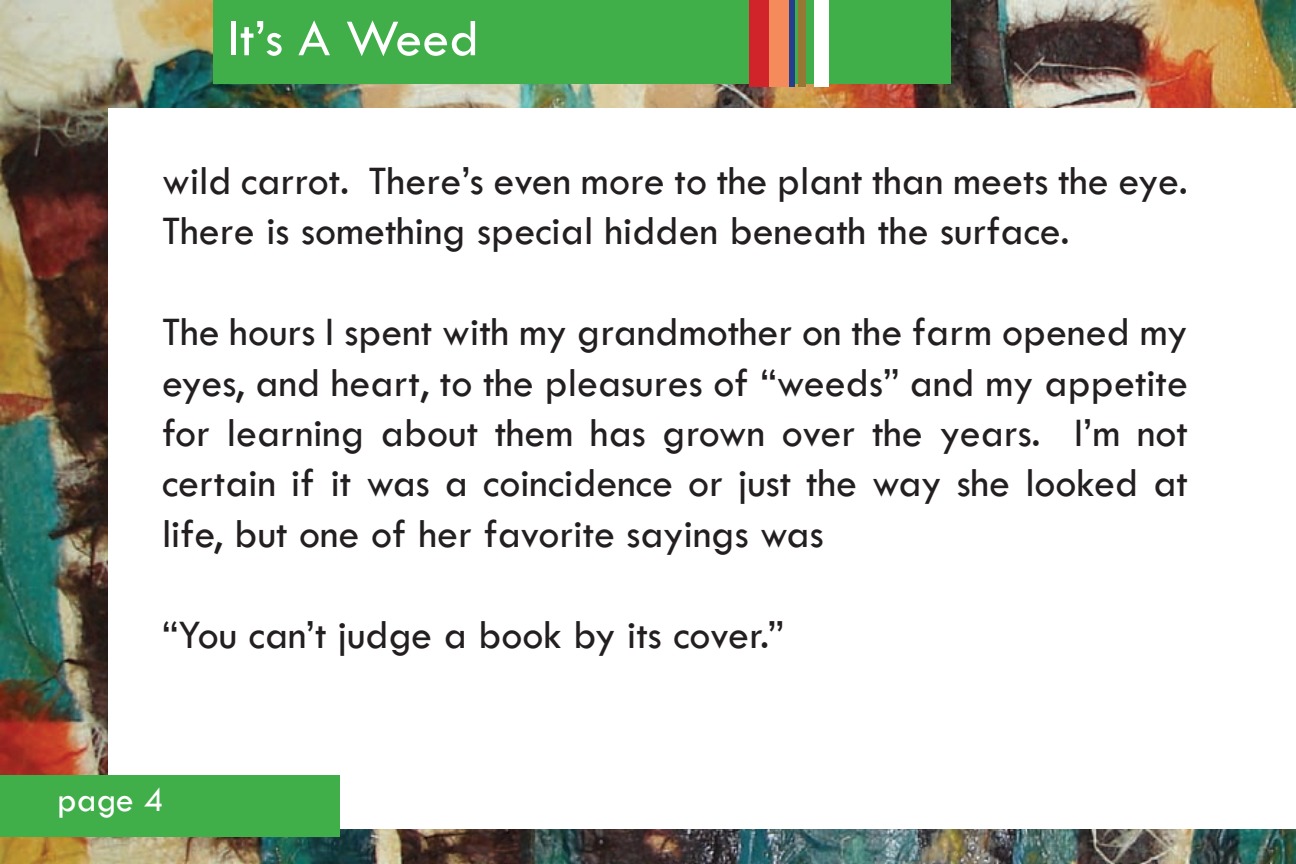
<style>
.page{position:relative;width:1296px;height:864px;background:#fff}
.page>*{position:absolute;margin:0;border:0;box-sizing:border-box;transform-origin:0 0}
.t1{font:54px "Tw Cen";color:#fff}
.t2{font:42px/50.4px "Tw Cen";color:#231f20}
.t3{font:36px "Tw Cen";color:#fff}
</style>
<div class="page">
<img style="left:0;top:0;width:1295px;height:864px">
<div style="left:108px;top:108px;width:1188px;height:721px;background:#fff"></div>
<div style="left:0;top:775px;width:340px;height:62px;background:#40ae49"></div>
<div style="left:213px;top:0;width:738px;height:84px;background:#40ae49"></div>
<div style="left:750px;top:0;width:21px;height:87px;background:#d1232a"></div>
<div style="left:770px;top:0;width:21px;height:87px;background:#f58a5a"></div>
<div style="left:789px;top:0;width:6px;height:87px;background:#253f8e"></div>
<div style="left:798px;top:0;width:8px;height:87px;background:#967734"></div>
<div style="left:814px;top:0;width:15px;height:87px;background:#fff"></div>
<img style="left:1295px;top:0;width:1px;height:864px">
<hr style="left:1295px;top:108px;width:1px;height:721px;background:#fff">
<p class="t1" style="left:228px;top:9px;width:253px">It’s A Weed</p>
<p class="t2" style="left:162px;top:156px;width:1027px">wild carrot. There’s even more to the plant than meets the eye.<br>There is something special hidden beneath the surface.</p>
<p class="t2" style="left:162px;top:307px;width:1028px;text-align:justify">The hours I spent with my grandmother on the farm opened my eyes, and heart, to the pleasures of “weeds” and my appetite for learning about them has grown over the years. I’m not certain if it was a coincidence or just the way she looked at life, but one of her favorite sayings was</p>
<p class="t2" style="left:162px;top:609px;width:623px">“You can’t judge a book by its cover.”</p>
<p class="t3" style="left:57px;top:780px;width:108px">page 4</p>
</div>
